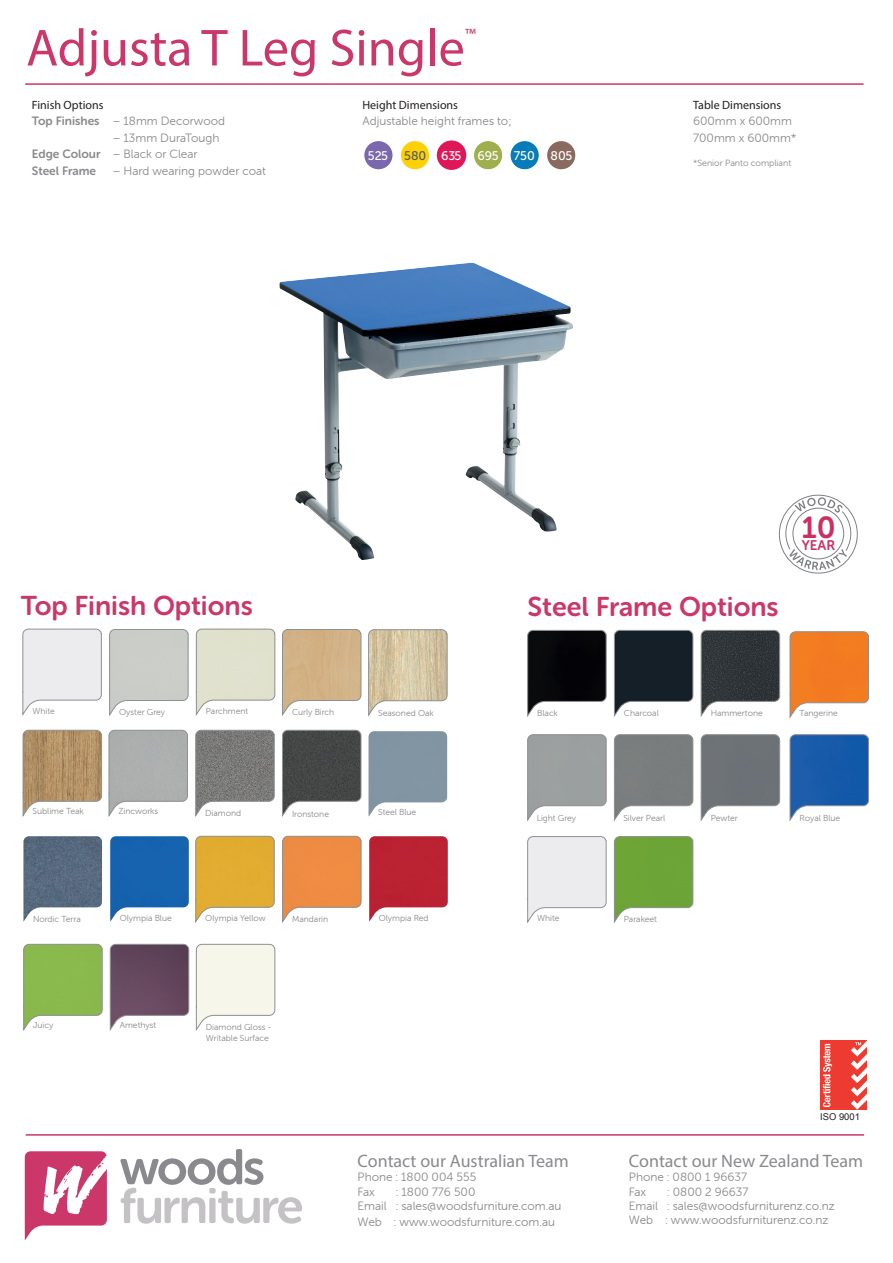
<style>
.page{position:relative;width:893px;height:1263px;background:#fff}
.page>*{position:absolute;margin:0;border:0;box-sizing:border-box;transform-origin:0 0}
.t1{font:52.5px "Myriad Pro";color:#cb3769}
.t2{font:27px "Museo Sans Rounded 700";color:#cb3769}
.t3{font:18px "Myriad Pro";color:#8a8a8e}
.t4{font:18px "Myriad Pro";color:#cb3769}
.t5{font:13.8px "f 0 0";color:#cc3063}
.t6{font:12.45px "Museo Sans Rounded 500";color:#fff}
.t7{font:12.45px "Museo Sans Rounded 500";color:#57585a}
.Body_-_details{font:12px/16.5px "Museo Sans Rounded 300";color:#8a8a8e}
.t8{font:12px "Myriad Pro";color:#231f20}
.t9{font:12px "Museo Sans Rounded 700";color:#8a8a8e}
.t10{font:9.45px "Arial";color:#231f20}
.Body_-_details-2{font:9px "Museo Sans Rounded 300";color:#8a8a8e}
.t11{font:8.7px "Museo Sans Rounded 300";color:#8a8a8e}
.s1{font-family:"Myriad Pro";color:#231f20}
.s2{font-family:"Museo Sans Rounded 700"}
.s3{color:#fff}
</style>
<div class="page">
<div style="left:364px;top:140px;width:29px;height:30px;background:#7a67ae;border-radius:50%"></div>
<div style="left:363px;top:140px;width:31px;height:31px;border:1px solid #fff;border-radius:50%"></div>
<div style="left:400px;top:140px;width:30px;height:30px;background:#fed006;border-radius:50%"></div>
<div style="left:400px;top:140px;width:30px;height:31px;border:1px solid #fff;border-radius:50%"></div>
<div style="left:437px;top:140px;width:29px;height:30px;background:#df1759;border-radius:50%"></div>
<div style="left:473px;top:140px;width:30px;height:30px;background:#9faf4e;border-radius:50%"></div>
<div style="left:473px;top:140px;width:30px;height:31px;border:1px solid #fff;border-radius:50%"></div>
<div style="left:510px;top:140px;width:29px;height:30px;background:#077cb9;border-radius:50%"></div>
<div style="left:509px;top:140px;width:31px;height:31px;border:1px solid #fff;border-radius:50%"></div>
<div style="left:546px;top:140px;width:30px;height:30px;background:#896a5e;border-radius:50%"></div>
<div style="left:546px;top:140px;width:31px;height:31px;border:1px solid #fff;border-radius:50%"></div>
<hr style="left:25px;top:83px;width:839px;height:2px;background:#cb3769">
<hr style="left:26px;top:1134px;width:838px;height:2px;background:#cb3769">
<img style="left:279px;top:263px;width:294px;height:297px">
<div style="left:779px;top:495px;width:79px;height:78px;border:1px solid #7e8083;border-radius:50%"></div>
<svg style="left:783px;top:497px;width:71px;height:73px"></svg>
<div style="left:821px;top:1040px;width:46px;height:69px;background:#ee3b32"></div>
<svg style="left:823px;top:1044px;width:9px;height:63px"></svg>
<svg style="left:851px;top:1040px;width:16px;height:69px"></svg>
<svg style="left:282px;top:836px;width:79px;height:87px"></svg>
<svg style="left:195px;top:730px;width:80px;height:87px"></svg>
<img style="left:110px;top:836px;width:79px;height:85px">
<img style="left:23px;top:836px;width:79px;height:85px">
<svg style="left:282px;top:730px;width:79px;height:87px"></svg>
<svg style="left:23px;top:944px;width:80px;height:87px"></svg>
<svg style="left:109px;top:629px;width:79px;height:87px"></svg>
<img style="left:369px;top:836px;width:79px;height:85px">
<svg style="left:195px;top:836px;width:80px;height:87px"></svg>
<svg style="left:196px;top:629px;width:79px;height:87px"></svg>
<svg style="left:109px;top:730px;width:79px;height:86px"></svg>
<svg style="left:22px;top:629px;width:80px;height:87px"></svg>
<svg style="left:282px;top:629px;width:79px;height:87px"></svg>
<svg style="left:368px;top:629px;width:79px;height:87px"></svg>
<svg style="left:23px;top:730px;width:79px;height:87px"></svg>
<img style="left:369px;top:731px;width:78px;height:85px">
<svg style="left:110px;top:944px;width:79px;height:87px"></svg>
<svg style="left:196px;top:944px;width:79px;height:87px"></svg>
<svg style="left:614px;top:836px;width:79px;height:87px"></svg>
<svg style="left:527px;top:836px;width:79px;height:87px"></svg>
<svg style="left:790px;top:631px;width:79px;height:87px"></svg>
<svg style="left:527px;top:630px;width:79px;height:87px"></svg>
<svg style="left:614px;top:630px;width:79px;height:87px"></svg>
<svg style="left:701px;top:630px;width:79px;height:87px"></svg>
<svg style="left:701px;top:734px;width:79px;height:87px"></svg>
<svg style="left:790px;top:734px;width:79px;height:87px"></svg>
<svg style="left:527px;top:734px;width:79px;height:87px"></svg>
<svg style="left:614px;top:734px;width:79px;height:87px"></svg>
<svg style="left:25px;top:1151px;width:82px;height:89px"></svg>
<svg style="left:120px;top:1149px;width:182px;height:75px"></svg>
<p class="t1" style="left:26px;top:15px;width:440px">Adjusta T Leg Single</p>
<p class="t4" style="left:465px;top:24px;width:13px">™</p>
<p class="Body_-_details" style="left:32px;top:97px;width:195px"><span class="s1">Finish Options<br></span><span class="s2">Top Finishes</span> – 18mm Decorwood</p>
<p class="Body_-_details" style="left:32px;top:130px;width:189px;text-indent:81px">– 13mm DuraTough<br><span class="s2">Edge Colour</span> – Black or Clear</p>
<p class="t9" style="left:32px;top:164px;width:66px">Steel Frame</p>
<p class="Body_-_details" style="left:113px;top:163px;width:155px">– Hard wearing powder coat</p>
<p class="t8" style="left:362px;top:97px;width:97px">Height Dimensions</p>
<p class="Body_-_details" style="left:362px;top:113px;width:151px">Adjustable height frames to;</p>
<p class="t6" style="left:368px;top:148px;width:22px">525</p>
<p class="t7" style="left:404px;top:148px;width:59px">580 <span class="s3">635</span></p>
<p class="t6" style="left:477px;top:148px;width:59px">695 750</p>
<p class="t6" style="left:551px;top:148px;width:23px">805</p>
<p class="t8" style="left:693px;top:97px;width:90px">Table Dimensions</p>
<p class="Body_-_details" style="left:693px;top:113px;width:100px">600mm x 600mm</p>
<p class="Body_-_details" style="left:693px;top:130px;width:105px">700mm x 600mm*</p>
<p class="Body_-_details-2" style="left:693px;top:158px;width:100px">*Senior Panto compliant</p>
<p class="t5" style="left:802px;top:537px;width:35px"><sup>10</sup>YEAR</p>
<p class="t2" style="left:21px;top:590px;width:234px">Top Finish Options</p>
<p class="t11" style="left:32px;top:706px;width:24px">White</p>
<p class="t11" style="left:292px;top:708px;width:44px">Curly Birch</p>
<p class="t11" style="left:378px;top:708px;width:57px">Seasoned Oak</p>
<p class="t11" style="left:206px;top:706px;width:44px">Parchment</p>
<p class="t11" style="left:119px;top:708px;width:48px">Oyster Grey</p>
<p class="t11" style="left:33px;top:806px;width:53px">Sublime Teak</p>
<p class="t11" style="left:378px;top:807px;width:40px">Steel Blue</p>
<p class="t11" style="left:119px;top:806px;width:41px">Zincworks</p>
<p class="t11" style="left:205px;top:808px;width:38px">Diamond</p>
<p class="t11" style="left:292px;top:809px;width:39px">Ironstone</p>
<p class="t11" style="left:33px;top:914px;width:49px">Nordic Terra</p>
<p class="t11" style="left:120px;top:913px;width:54px">Olympia Blue</p>
<p class="t11" style="left:205px;top:913px;width:62px">Olympia Yellow</p>
<p class="t11" style="left:379px;top:913px;width:51px">Olympia Red</p>
<p class="t11" style="left:292px;top:914px;width:38px">Mandarin</p>
<p class="t11" style="left:33px;top:1020px;width:22px">Juicy</p>
<p class="t11" style="left:120px;top:1020px;width:38px">Amethyst</p>
<p class="t11" style="left:206px;top:1022px;width:67px">Diamond Gloss -</p>
<p class="t11" style="left:206px;top:1033px;width:64px">Writable Surface</p>
<p class="t2" style="left:528px;top:591px;width:253px">Steel Frame Options</p>
<p class="t11" style="left:537px;top:709px;width:22px">Black</p>
<p class="t11" style="left:624px;top:709px;width:36px">Charcoal</p>
<p class="t11" style="left:711px;top:709px;width:54px">Hammertone</p>
<p class="t11" style="left:800px;top:709px;width:40px">Tangerine</p>
<p class="t11" style="left:537px;top:813px;width:41px">Light Grey</p>
<p class="t11" style="left:623px;top:813px;width:43px">Silver Pearl</p>
<p class="t11" style="left:711px;top:813px;width:29px">Pewter</p>
<p class="t11" style="left:800px;top:813px;width:42px">Royal Blue</p>
<p class="t11" style="left:537px;top:913px;width:24px">White</p>
<p class="t11" style="left:624px;top:915px;width:35px">Parakeet</p>
<p class="t10" style="left:820px;top:1110px;width:41px">ISO 9001</p>
<p class="t3" style="left:358px;top:1149px;width:213px">Contact our Australian Team</p>
<p class="Body_-_details" style="left:358px;top:1169px;width:120px">Phone : 1800 004 555</p>
<p class="Body_-_details" style="left:358px;top:1183px;width:19px">Fax</p>
<p class="Body_-_details" style="left:396px;top:1183px;width:81px">: 1800 776 500</p>
<p class="Body_-_details" style="left:358px;top:1198px;width:205px">Email : sales@woodsfurniture.com.au</p>
<p class="Body_-_details" style="left:358px;top:1214px;width:199px">Web : www.woodsfurniture.com.au</p>
<p class="t3" style="left:629px;top:1149px;width:236px">Contact our New Zealand Team</p>
<p class="Body_-_details" style="left:629px;top:1169px;width:120px">Phone : 0800 1 96637</p>
<p class="Body_-_details" style="left:629px;top:1183px;width:19px">Fax</p>
<p class="Body_-_details" style="left:667px;top:1183px;width:83px">: 0800 2 96637</p>
<p class="Body_-_details" style="left:629px;top:1198px;width:207px">Email : sales@woodsfurniturenz.co.nz</p>
<p class="Body_-_details" style="left:629px;top:1212px;width:201px">Web : www.woodsfurniturenz.co.nz</p>
</div>
